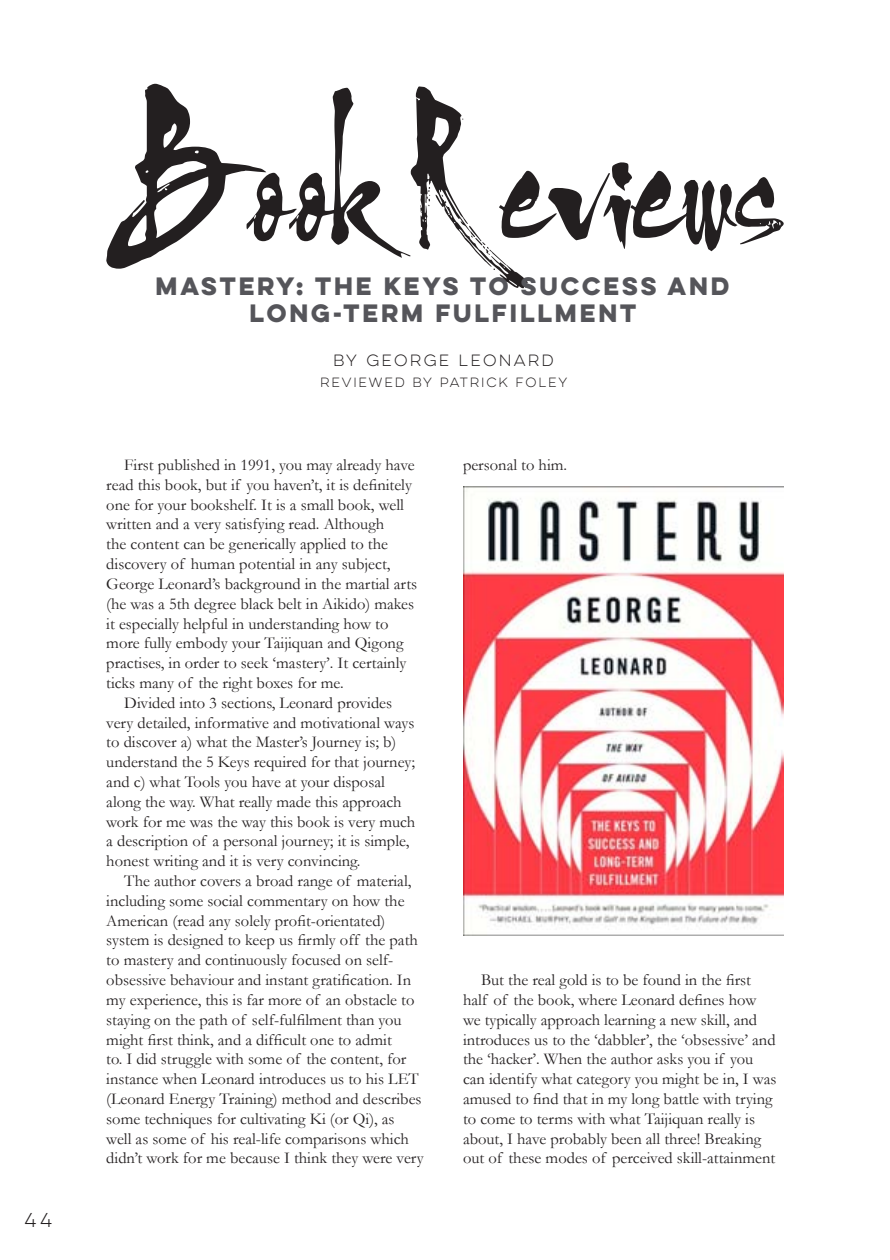
<style>
.page{position:relative;width:890px;height:1260px;background:#fff}
.page>*{position:absolute;margin:0;border:0;box-sizing:border-box;transform-origin:0 0}
.t1{font:700 22.5px/27px "Lulo Clean W01 One";letter-spacing:-.1em;color:#55555a;text-align:center}
.t2{font:18px "Lulo Clean W01 One";color:#231f20}
.t3{font:16.5px/19.8px "Garamond";color:#231f20}
.t4{font:14.7px "Lulo Clean W01 One";letter-spacing:-.05em;color:#231f20}
.t5{font:12px "Lulo Clean W01 One";letter-spacing:-.05em;color:#231f20}
</style>
<div class="page">
<svg style="left:106px;top:84px;width:677px;height:204px"></svg>
<img style="left:463px;top:487px;width:320px;height:448px">
<p class="t2" style="left:24px;top:1207px;width:33px">44</p>
<h1 class="t1" style="left:155px;top:272px;width:580px">MASTERY: THE KEYS TO SUCCESS AND<br>LONG-TERM FULFILLMENT</h1>
<p class="t4" style="left:333px;top:350px;width:225px">BY GEORGE LEONARD</p>
<p class="t5" style="left:320px;top:374px;width:251px">REVIEWED BY PATRICK FOLEY</p>
<p class="t3" style="left:124px;top:454px;width:292px">First published in 1991, you may already have</p>
<p class="t3" style="left:106px;top:474px;width:307px">read this book, but if you haven’t, it is definitely</p>
<p class="t3" style="left:106px;top:494px;width:299px">one for your bookshelf. It is a small book, well</p>
<p class="t3" style="left:106px;top:514px;width:279px">written and a very satisfying read. Although</p>
<p class="t3" style="left:106px;top:534px;width:283px">the content can be generically applied to the</p>
<p class="t3" style="left:106px;top:553px;width:285px">discovery of human potential in any subject,</p>
<p class="t3" style="left:106px;top:573px;width:312px">George Leonard’s background in the martial arts</p>
<p class="t3" style="left:106px;top:593px;width:309px">(he was a 5th degree black belt in Aikido) makes</p>
<p class="t3" style="left:106px;top:613px;width:283px">it especially helpful in understanding how to</p>
<p class="t3" style="left:106px;top:633px;width:298px">more fully embody your Taijiquan and Qigong</p>
<p class="t3" style="left:106px;top:652px;width:301px">practises, in order to seek ‘mastery’. It certainly</p>
<p class="t3" style="left:106px;top:672px;width:239px">ticks many of the right boxes for me.</p>
<p class="t3" style="left:124px;top:692px;width:269px">Divided into 3 sections, Leonard provides</p>
<p class="t3" style="left:106px;top:712px;width:309px">very detailed, informative and motivational ways</p>
<p class="t3" style="left:106px;top:732px;width:291px">to discover a) what the Master’s Journey is; b)</p>
<p class="t3" style="left:106px;top:751px;width:310px">understand the 5 Keys required for that journey;</p>
<p class="t3" style="left:106px;top:771px;width:280px">and c) what Tools you have at your disposal</p>
<p class="t3" style="left:106px;top:791px;width:297px">along the way. What really made this approach</p>
<p class="t3" style="left:106px;top:811px;width:310px">work for me was the way this book is very much</p>
<p class="t3" style="left:106px;top:831px;width:304px">a description of a personal journey; it is simple,</p>
<p class="t3" style="left:106px;top:850px;width:256px">honest writing and it is very convincing.</p>
<p class="t3" style="left:124px;top:870px;width:288px">The author covers a broad range of material,</p>
<p class="t3" style="left:106px;top:890px;width:300px">including some social commentary on how the</p>
<p class="t3" style="left:106px;top:910px;width:280px">American (read any solely profit-orientated)</p>
<p class="t3" style="left:106px;top:930px;width:313px">system is designed to keep us firmly off the path</p>
<p class="t3" style="left:106px;top:949px;width:288px">to mastery and continuously focused on self-</p>
<p class="t3" style="left:106px;top:969px;width:306px">obsessive behaviour and instant gratification. In</p>
<p class="t3" style="left:106px;top:989px;width:309px">my experience, this is far more of an obstacle to</p>
<p class="t3" style="left:106px;top:1009px;width:297px">staying on the path of self-fulfilment than you</p>
<p class="t3" style="left:106px;top:1029px;width:287px">might first think, and a difficult one to admit</p>
<p class="t3" style="left:106px;top:1048px;width:301px">to. I did struggle with some of the content, for</p>
<p class="t3" style="left:106px;top:1068px;width:314px">instance when Leonard introduces us to his LET</p>
<p class="t3" style="left:106px;top:1088px;width:317px">(Leonard Energy Training) method and describes</p>
<p class="t3" style="left:106px;top:1108px;width:290px">some techniques for cultivating Ki (or Qi), as</p>
<p class="t3" style="left:106px;top:1128px;width:304px">well as some of his real-life comparisons which</p>
<p class="t3" style="left:106px;top:1147px;width:319px">didn’t work for me because I think they were very</p>
<p class="t3" style="left:463px;top:454px;width:106px">personal to him.</p>
<p class="t3" style="left:463px;top:969px;width:315px;text-indent:18px">But the real gold is to be found in the first half of the book, where Leonard defines how we typically approach learning a new skill, and introduces us to the ‘dabbler’, the ‘obsessive’ and the ‘hacker’. When the author asks you if you can identify what category you might be in, I was amused to find that in my long battle with trying to come to terms with what Taijiquan really is about, I have probably been all three! Breaking out of these modes of perceived skill-attainment</p>
</div>
